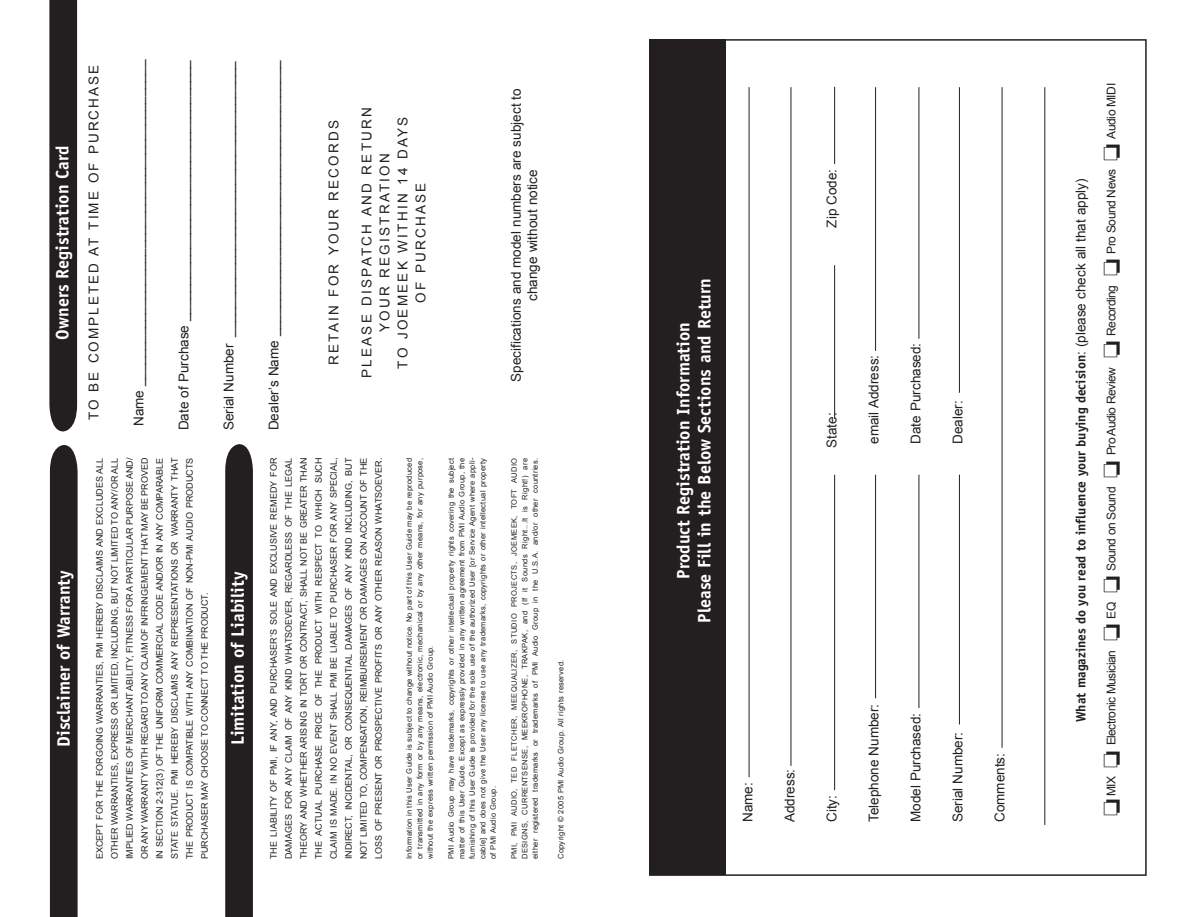
<style>
.page{position:relative;width:1187px;height:917px;background:#fff}
.page>*{position:absolute;margin:0;border:0;box-sizing:border-box;transform-origin:0 0}
.t1{font:700 18px/21px "Officina Sans";color:#fff;text-align:center}
.t2{font:13.5px/16.2px "Arial";color:#231f20;text-align:center}
.t3{font:13.5px/18px "Arial";letter-spacing:.165em;color:#231f20;text-align:center}
.t4{font:700 13.5px "Officina Sans";color:#231f20}
.t5{font:13.5px "Arial";letter-spacing:.15em;color:#231f20}
.t6{font:12px "Arial";letter-spacing:-.04em;color:#231f20}
.t7{font:9px/15px "Arial";color:#231f20;text-align:justify}
.t8{font:7.5px/10.5px "Arial";letter-spacing:.035em;color:#231f20;text-align:justify}
.s1{font-family:"Arial";font-weight:400}
</style>
<div class="page">
<div style="left:650px;top:40px;width:76px;height:834px;background:#231f20"></div>
<hr style="left:749px;top:87px;width:1px;height:690px;background:#231f20">
<hr style="left:1002px;top:87px;width:1px;height:660px;background:#231f20">
<hr style="left:1044px;top:87px;width:1px;height:737px;background:#231f20">
<hr style="left:791px;top:87px;width:1px;height:678px;background:#231f20">
<hr style="left:834px;top:474px;width:1px;height:315px;background:#231f20">
<hr style="left:875px;top:474px;width:1px;height:224px;background:#231f20">
<hr style="left:875px;top:87px;width:1px;height:264px;background:#231f20">
<hr style="left:918px;top:474px;width:1px;height:233px;background:#231f20">
<hr style="left:918px;top:87px;width:1px;height:251px;background:#231f20">
<hr style="left:959px;top:474px;width:1px;height:250px;background:#231f20">
<hr style="left:959px;top:87px;width:1px;height:305px;background:#231f20">
<hr style="left:834px;top:265px;width:1px;height:153px;background:#231f20">
<hr style="left:834px;top:87px;width:1px;height:77px;background:#231f20">
<div style="left:49px;top:0;width:28px;height:431px;background:#231f20"></div>
<svg style="left:225px;top:444px;width:28px;height:472px;background:#272424"></svg>
<div style="left:50px;top:445px;width:28px;height:471px;background:#231f20"></div>
<h1 class="t1" style="left:52px;top:339px;width:195px;rotate:-90deg">Owners Registration Card</h1>
<h1 class="t1" style="left:53px;top:746px;width:178px;rotate:-90deg">Disclaimer of Warranty</h1>
<h2 class="t5" style="left:86px;top:420px;width:357px;rotate:-90deg">TO BE COMPLETED AT TIME OF PURCHASE</h2>
<h2 class="t2" style="left:131px;top:426px;width:368px;rotate:-90deg">Name _____________________________________________</h2>
<h2 class="t2" style="left:176px;top:430px;width:372px;rotate:-90deg">Date of Purchase ____________________________________</h2>
<h2 class="t2" style="left:221px;top:430px;width:371px;rotate:-90deg">Serial Number ______________________________________</h2>
<h2 class="t2" style="left:266px;top:430px;width:371px;rotate:-90deg">Dealer’s Name ______________________________________</h2>
<h2 class="t3" style="left:325px;top:365px;width:246px;rotate:-90deg">RETAIN FOR YOUR RECORDS</h2>
<h2 class="t3" style="left:358px;top:378px;width:272px;rotate:-90deg">PLEASE DISPATCH AND RETURN<br>YOUR REGISTRATION<br>TO JOEMEEK WITHIN 14 DAYS<br>OF PURCHASE</h2>
<h2 class="t2" style="left:508px;top:382px;width:295px;rotate:-90deg">Specifications and model numbers are subject to change without notice</h2>
<p class="t7" style="left:92px;top:858px;width:403px;rotate:-90deg">EXCEPT FOR THE FORGOING WARRANTIES, PMI HEREBY DISCLAIMS AND EXCLUDES ALL OTHER WARRANTIES, EXPRESS OR LIMITED, INCLUDING, BUT NOT LIMITED TO ANY/OR ALL IMPLIED WARRANTIES OF MERCHANT ABILITY, FITNESS FOR A PARTICULAR PURPOSE AND/ OR ANY WARRANTY WITH REGARD TO ANY CLAIM OF INFRINGEMENT THAT MAY BE PROVED IN SECTION 2-312(3) OF THE UNIFORM COMMERCIAL CODE AND/OR IN ANY COMPARABLE STATE STATUE. PMI HEREBY DISCLAIMS ANY REPRESENTATIONS OR WARRANTY THAT THE PRODUCT IS COMPATIBLE WITH ANY COMBINATION OF NON-PMI AUDIO PRODUCTS PURCHASER MAY CHOOSE TO CONNECT TO THE PRODUCT.</p>
<h1 class="t1" style="left:227px;top:745px;width:175px;rotate:-90deg">Limitation of Liability</h1>
<p class="t7" style="left:266px;top:858px;width:403px;rotate:-90deg">THE LIABILITY OF PMI, IF ANY, AND PURCHASER’S SOLE AND EXCLUSIVE REMEDY FOR DAMAGES FOR ANY CLAIM OF ANY KIND WHATSOEVER, REGARDLESS OF THE LEGAL THEORY AND WHETHER ARISING IN TORT OR CONTRACT, SHALL NOT BE GREATER THAN THE ACTUAL PURCHASE PRICE OF THE PRODUCT WITH RESPECT TO WHICH SUCH CLAIM IS MADE. IN NO EVENT SHALL PMI BE LIABLE TO PURCHASER FOR ANY SPECIAL, INDIRECT, INCIDENTAL, OR CONSEQUENTIAL DAMAGES OF ANY KIND INCLUDING, BUT NOT LIMITED TO, COMPENSATION, REIMBURSEMENT OR DAMAGES ON ACCOUNT OF THE LOSS OF PRESENT OR PROSPECTIVE PROFITS OR ANY OTHER REASON WHATSOEVER.</p>
<p class="t8" style="left:404px;top:858px;width:402px;rotate:-90deg">Information in this User Guide is subject to change without notice. No part of this User Guide may be reproduced or transmitted in any form or by any means, electronic, mechanical or by any other means, for any purpose, without the express written permission of PMI Audio Group.</p>
<p class="t8" style="left:446px;top:858px;width:402px;rotate:-90deg">PMI Audio Group may have trademarks, copyrights or other intellectual property rights covering the subject matter of this User Guide. Except as expressly provided in any written agreement from PMI Audio Group, the furnishing of this User Guide is provided for the sole use of the authorized User [or Service Agent where appli&shy;cable] and does not give the User any license to use any trademarks, copyrights or other intellectual property of PMI Audio Group.</p>
<p class="t8" style="left:509px;top:858px;width:402px;rotate:-90deg">PMI, PMI AUDIO, TED FLETCHER, MEEQUALIZER, STUDIO PROJECTS, JOEMEEK, TOFT AUDIO DESIGNS, CURRENTSENSE, MEEKROPHONE, TRAKPAK, and (If it Sounds Right...It is Right!) are either registered trademarks or trademarks of PMI Audio Group in the U.S.A. and/or other countries.</p>
<p class="t8" style="left:556px;top:858px;width:201px;rotate:-90deg">Copyright © 2005 PMI Audio Group. All rights reserved.</p>
<h1 class="t1" style="left:673px;top:622px;width:346px;rotate:-90deg">Product Registration Information<br>Please Fill in the Below Sections and Return</h1>
<h2 class="t2" style="left:824px;top:228px;width:60px;rotate:-90deg">Zip Code:</h2>
<h2 class="t2" style="left:824px;top:448px;width:37px;rotate:-90deg">State:</h2>
<h2 class="t2" style="left:866px;top:444px;width:90px;rotate:-90deg">email Address:</h2>
<h2 class="t2" style="left:908px;top:444px;width:102px;rotate:-90deg">Date Purchased:</h2>
<h2 class="t2" style="left:950px;top:444px;width:45px;rotate:-90deg">Dealer:</h2>
<h2 class="t2" style="left:740px;top:822px;width:41px;rotate:-90deg">Name:</h2>
<h2 class="t2" style="left:782px;top:822px;width:55px;rotate:-90deg">Address:</h2>
<h2 class="t2" style="left:824px;top:822px;width:28px;rotate:-90deg">City:</h2>
<h2 class="t2" style="left:866px;top:822px;width:120px;rotate:-90deg">Telephone Number:</h2>
<h2 class="t2" style="left:908px;top:822px;width:111px;rotate:-90deg">Model Purchased:</h2>
<h2 class="t2" style="left:950px;top:822px;width:92px;rotate:-90deg">Serial Number:</h2>
<h2 class="t2" style="left:992px;top:822px;width:71px;rotate:-90deg">Comments:</h2>
<h2 class="t4" style="left:1072px;top:722px;width:545px;rotate:-90deg">What magazines do you read to influence your buying decision<span class="s1">: (please check all that apply)</span></h2>
<h3 class="t6" style="left:1104px;top:815px;width:734px;rotate:-90deg">❏ MIX ❏ Electronic Musician ❏ EQ ❏ Sound on Sound ❏ Pro Audio Review ❏ Recording ❏ Pro Sound News ❏ Audio MIDI</h3>
</div>
